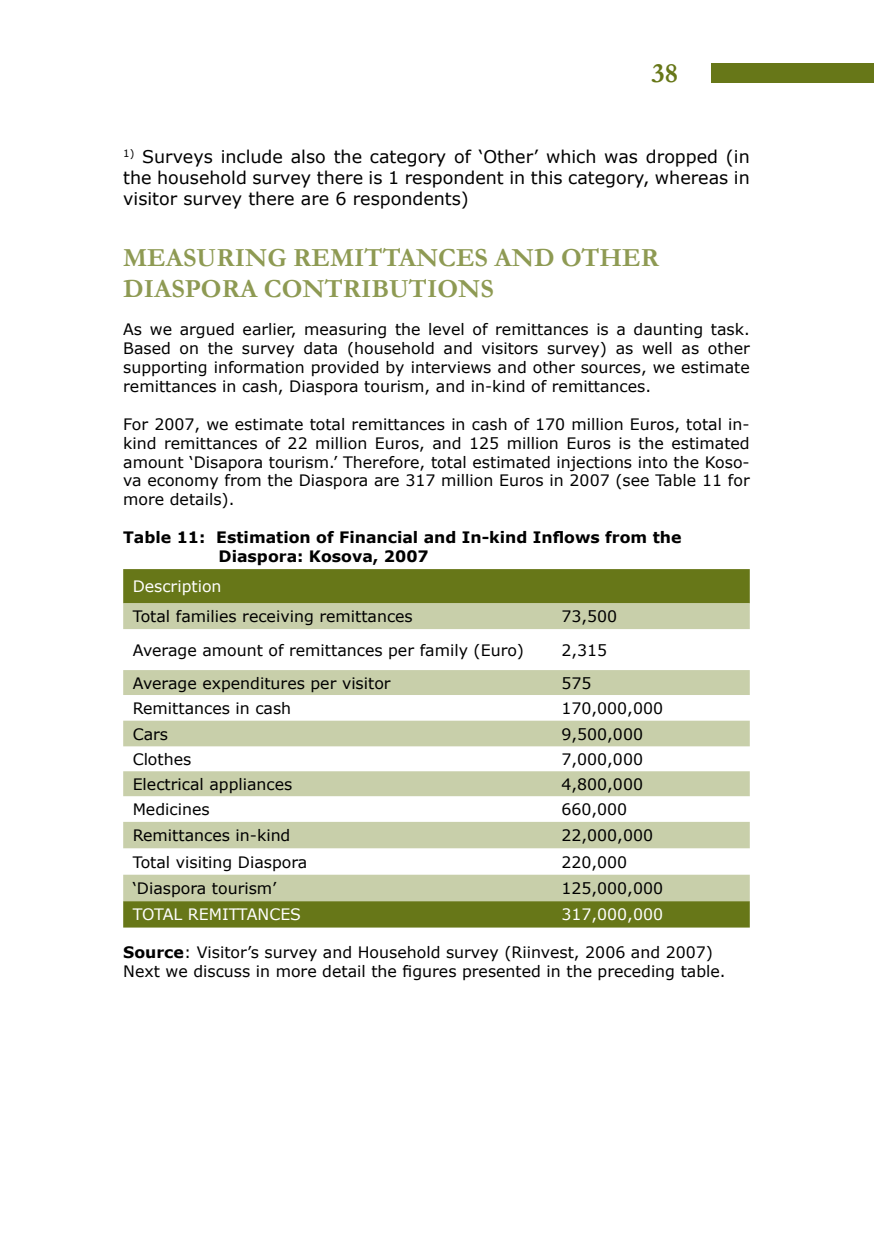
<style>
.page{position:relative;width:874px;height:1241px;background:#fff}
.page>*{position:absolute;margin:0;border:0;box-sizing:border-box;transform-origin:0 0}
.t1{font:700 28px "Garamond";color:#677718}
.t2{font:700 26.25px/31.5px "Garamond";color:#8e9a53}
.t3{font:17.5px/21px "Verdana";color:#000;text-align:justify}
.t4{font:15.75px/18.9px "Verdana";color:#000;text-align:justify}
.t5{font:700 15.75px/18.9px "Verdana";color:#000}
.t6{font:15.75px "Verdana";color:#fff}
.s1{font-weight:700}
</style>
<div class="page">
<div style="left:710px;top:63px;width:163px;height:19px;background:#677718"></div>
<div style="left:123px;top:569px;width:626px;height:358px;background:#677718"></div>
<svg style="left:123px;top:603px;width:626px;height:298px;fill:#c8cfaa"></svg>
<h1 class="t1" style="left:651px;top:54px;width:14px">38</h1>
<p class="t3" style="left:123px;top:145px;width:627px"><sup>1)</sup> Surveys include also the category of ‘Other’ which was dropped (in the household survey there is 1 respondent in this category, whereas in visitor survey there are 6 respondents)</p>
<h2 class="t2" style="left:123px;top:242px;width:536px;text-indent:122px">NG REMITTANCES AND OTHER<br>DIASPORA CONTRIBU</h2>
<h2 class="t2" style="left:123px;top:242px;width:76px">MEASURI</h2>
<h2 class="t2" style="left:409px;top:273px;width:84px">TIONS</h2>
<p class="t4" style="left:123px;top:319px;width:627px">As we argued earlier, measuring the level of remittances is a daunting task.<br>Based on the survey data (household and visitors survey) as well as other supporting information provided by interviews and other sources, we estimate remittances in cash, Diaspora tourism, and in-kind of remittances.</p>
<p class="t4" style="left:123px;top:414px;width:627px">For 2007, we estimate total remittances in cash of 170 million Euros, total in&shy;kind remittances of 22 million Euros, and 125 million Euros is the estimated amount ‘Disapora tourism.’ Therefore, total estimated injections into the Koso&shy;va economy from the Diaspora are 317 million Euros in 2007 (see Table 11 for more details).</p>
<p class="t5" style="left:218px;top:527px;width:464px;text-indent:-95px">Table 11: Estimation of Financial and In-kind Inflows from the<br>Diaspora: Kosova, 2007</p>
<p class="t6" style="left:133px;top:576px;width:90px">Description</p>
<p class="t4" style="left:133px;top:606px;width:281px">Total families receiving remittances</p>
<p class="t4" style="left:561px;top:606px;width:57px">73,500</p>
<p class="t4" style="left:133px;top:639px;width:393px">Average amount of remittances per family (Euro)</p>
<p class="t4" style="left:561px;top:639px;width:47px">2,315</p>
<p class="t4" style="left:133px;top:672px;width:259px">Average expenditures per visitor</p>
<p class="t4" style="left:561px;top:672px;width:32px">575</p>
<p class="t4" style="left:133px;top:698px;width:160px">Remittances in cash</p>
<p class="t4" style="left:561px;top:698px;width:103px">170,000,000</p>
<p class="t4" style="left:133px;top:723px;width:37px">Cars</p>
<p class="t4" style="left:561px;top:723px;width:83px">9,500,000</p>
<p class="t4" style="left:133px;top:749px;width:60px">Clothes</p>
<p class="t4" style="left:561px;top:749px;width:83px">7,000,000</p>
<p class="t4" style="left:133px;top:774px;width:161px">Electrical appliances</p>
<p class="t4" style="left:561px;top:774px;width:83px">4,800,000</p>
<p class="t4" style="left:133px;top:799px;width:78px">Medicines</p>
<p class="t4" style="left:561px;top:799px;width:67px">660,000</p>
<p class="t4" style="left:133px;top:825px;width:159px">Remittances in-kind</p>
<p class="t4" style="left:561px;top:825px;width:93px">22,000,000</p>
<p class="t4" style="left:133px;top:851px;width:176px">Total visiting Diaspora</p>
<p class="t4" style="left:561px;top:851px;width:67px">220,000</p>
<p class="t4" style="left:133px;top:878px;width:145px">‘Diaspora tourism’</p>
<p class="t4" style="left:561px;top:878px;width:103px">125,000,000</p>
<p class="t6" style="left:133px;top:904px;width:170px">TOTAL REMITTANCES</p>
<p class="t6" style="left:561px;top:904px;width:103px">317,000,000</p>
<p class="t4" style="left:123px;top:942px;width:603px"><span class="s1">Source</span>: Visitor’s survey and Household survey (Riinvest, 2006 and 2007)<br>Next we discuss in more detail the figures presented in the preceding table.</p>
</div>
